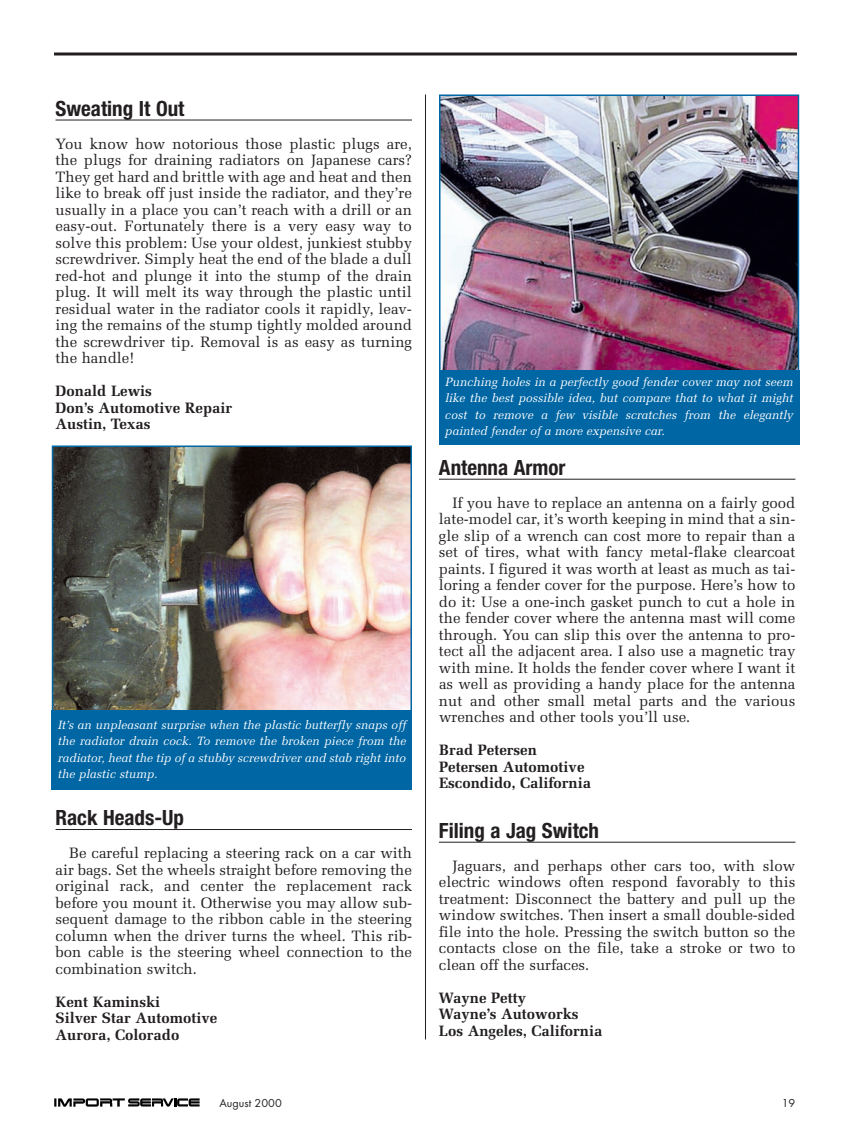
<style>
.page{position:relative;width:851px;height:1134px;background:#fff}
.page>*{position:absolute;margin:0;border:0;box-sizing:border-box;transform-origin:0 0}
.t1{font:700 condensed 21px "Helvetica Neue";color:#231f20}
.t2{font:15px/16.5px "Melior";color:#231f20;text-align:justify}
.t3{font:700 15px/16.5px "Melior";color:#231f20}
.t4{font:italic 12px/16.5px "Melior";color:#fff;text-align:justify}
.t5{font:12px "Futura T";color:#231f20}
</style>
<div class="page">
<svg style="left:54px;top:1098px;width:146px;height:9px"></svg>
<svg style="left:54px;top:52px;width:742px;height:4px;background:#595657"></svg>
<hr style="left:425px;top:94px;width:1px;height:946px;background:#231f20">
<hr style="left:56px;top:120px;width:356px;height:1px;background:#231f20">
<hr style="left:56px;top:829px;width:356px;height:1px;background:#231f20">
<hr style="left:439px;top:479px;width:356px;height:1px;background:#231f20">
<hr style="left:439px;top:842px;width:356px;height:1px;background:#231f20">
<img style="left:55px;top:449px;width:354px;height:260px">
<div style="left:52px;top:446px;width:360px;height:266px;border:2px solid #0066a4"></div>
<div style="left:52px;top:711px;width:360px;height:79px;background:#0066a4"></div>
<img style="left:442px;top:97px;width:354px;height:272px">
<div style="left:439px;top:94px;width:360px;height:278px;border:2px solid #0066a4"></div>
<div style="left:439px;top:370px;width:360px;height:75px;background:#0066a4"></div>
<h1 class="t1" style="left:56px;top:101px;width:130px">Sweating It Out</h1>
<p class="t2" style="left:55px;top:135px;width:358px">You know how notorious those plastic plugs are, the plugs for draining radiators on Japanese cars?<br>They get hard and brittle with age and heat and then like to break off just inside the radiator, and they’re usually in a place you can’t reach with a drill or an easy-out. Fortunately there is a very easy way to solve this problem: Use your oldest, junkiest stubby screwdriver. Simply heat the end of the blade a dull red-hot and plunge it into the stump of the drain plug. It will melt its way through the plastic until residual water in the radiator cools it rapidly, leav&shy;ing the remains of the stump tightly molded around the screwdriver tip. Removal is as easy as turning the handle!</p>
<p class="t3" style="left:56px;top:383px;width:178px">Donald Lewis<br>Don’s Automotive Repair<br>Austin, Texas</p>
<p class="t4" style="left:58px;top:716px;width:350px">It’s an unpleasant surprise when the plastic butterfly snaps off the radiator drain cock. To remove the broken piece from the radiator, heat the tip of a stubby screwdriver and stab right into the plastic stump.</p>
<h1 class="t1" style="left:56px;top:810px;width:130px">Rack Heads-Up</h1>
<p class="t2" style="left:56px;top:845px;width:358px;text-indent:13px">Be careful replacing a steering rack on a car with air bags. Set the wheels straight before removing the original rack, and center the replacement rack before you mount it. Otherwise you may allow sub&shy;sequent damage to the ribbon cable in the steering column when the driver turns the wheel. This rib&shy;bon cable is the steering wheel connection to the combination switch.</p>
<p class="t3" style="left:55px;top:993px;width:163px">Kent Kaminski<br>Silver Star Automotive<br>Aurora, Colorado</p>
<p class="t4" style="left:445px;top:373px;width:350px">Punching holes in a perfectly good fender cover may not seem like the best possible idea, but compare that to what it might cost to remove a few visible scratches from the elegantly painted fender of a more expensive car.</p>
<h1 class="t1" style="left:439px;top:460px;width:128px">Antenna Armor</h1>
<p class="t2" style="left:439px;top:494px;width:358px;text-indent:14px">If you have to replace an antenna on a fairly good late-model car, it’s worth keeping in mind that a sin&shy;gle slip of a wrench can cost more to repair than a set of tires, what with fancy metal-flake clearcoat paints. I figured it was worth at least as much as tai&shy;loring a fender cover for the purpose. Here’s how to do it: Use a one-inch gasket punch to cut a hole in the fender cover where the antenna mast will come through. You can slip this over the antenna to pro&shy;tect all the adjacent area. I also use a magnetic tray with mine. It holds the fender cover where I want it as well as providing a handy place for the antenna nut and other small metal parts and the various wrenches and other tools you’ll use.</p>
<p class="t3" style="left:439px;top:742px;width:154px">Brad Petersen<br>Petersen Automotive<br>Escondido, California</p>
<h1 class="t1" style="left:439px;top:823px;width:162px">Filing a Jag Switch</h1>
<p class="t2" style="left:439px;top:857px;width:358px;text-indent:14px">Jaguars, and perhaps other cars too, with slow electric windows often respond favorably to this treatment: Disconnect the battery and pull up the window switches. Then insert a small double-sided file into the hole. Pressing the switch button so the contacts close on the file, take a stroke or two to clean off the surfaces.</p>
<p class="t3" style="left:439px;top:989px;width:165px">Wayne Petty<br>Wayne’s Autoworks<br>Los Angeles, California</p>
<p class="t5" style="left:219px;top:1096px;width:64px">August 2000</p>
<p class="t5" style="left:781px;top:1096px;width:15px">19</p>
</div>
